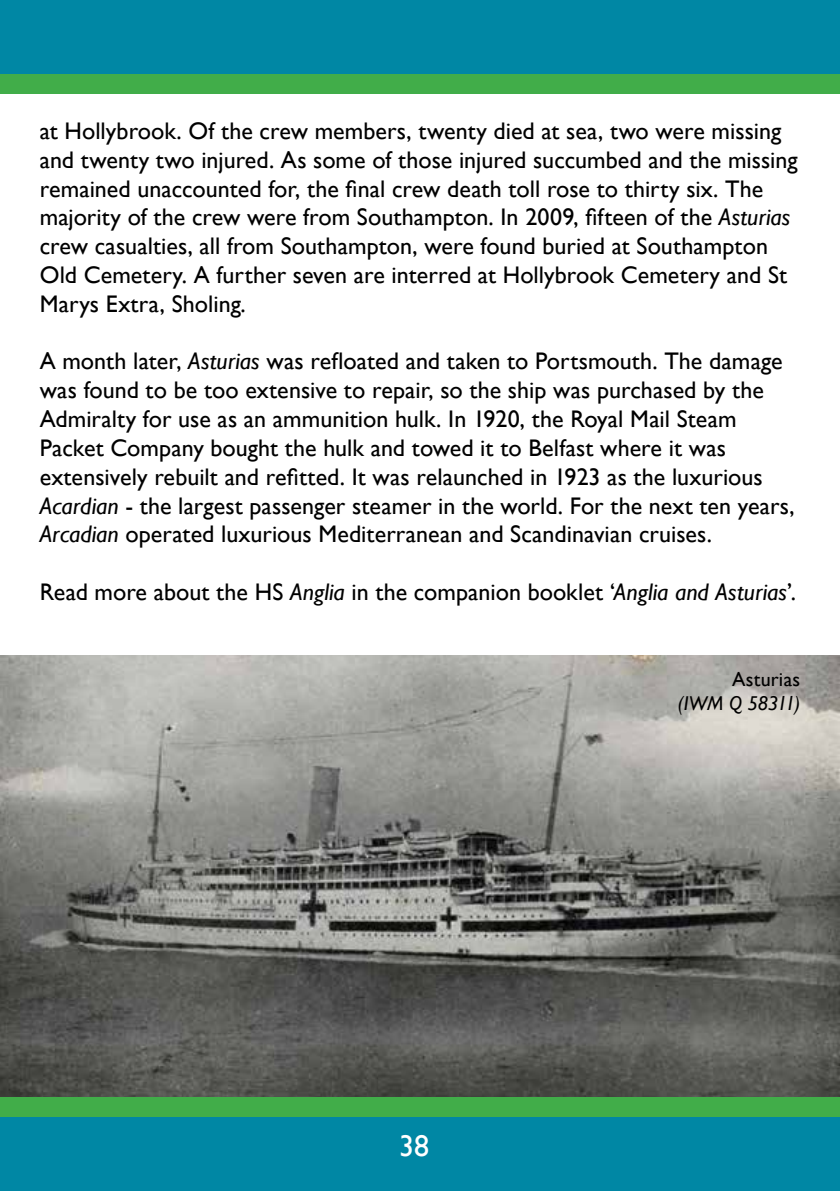
<style>
.page{position:relative;width:840px;height:1191px;background:#fff}
.page>*{position:absolute;margin:0;border:0;box-sizing:border-box;transform-origin:0 0}
.t1{font:30px "Gill Sans";color:#fff}
.t2{font:24px/28.8px "Gill Sans";color:#000}
.t3{font:italic 20px "Gill Sans";letter-spacing:-.015em;color:#000}
.t4{font:20px "Gill Sans";letter-spacing:.015em;color:#000}
.s1{font-style:italic}
</style>
<div class="page">
<img style="left:0;top:655px;width:839px;height:442px">
<div style="left:0;top:1097px;width:839px;height:74px;background:#41ad49"></div>
<div style="left:0;top:1117px;width:839px;height:74px;background:#0087a4"></div>
<div style="left:0;top:20px;width:839px;height:74px;background:#41ad49"></div>
<div style="left:0;top:0;width:839px;height:74px;background:#0087a4"></div>
<p class="t2" style="left:40px;top:117px;width:759px">at Hollybrook. Of the crew members, twenty died at sea, two were missing and twenty two injured. As some of those injured succumbed and the missing remained unaccounted for, the final crew death toll rose to thirty six. The majority of the crew were from Southampton. In 2009, fifteen of the <span class="s1">Asturias </span>crew casualties, all from Southampton, were found buried at Southampton Old Cemetery. A further seven are interred at Hollybrook Cemetery and St Marys Extra, Sholing.</p>
<p class="t2" style="left:40px;top:347px;width:756px">A month later, <span class="s1">Asturias</span> was refloated and taken to Portsmouth. The damage was found to be too extensive to repair, so the ship was purchased by the Admiralty for use as an ammunition hulk. In 1920, the Royal Mail Steam Packet Company bought the hulk and towed it to Belfast where it was extensively rebuilt and refitted. It was relaunched in 1923 as the luxurious <span class="s1">Acardian</span> - the largest passenger steamer in the world. For the next ten years, <span class="s1">Arcadian</span> operated luxurious Mediterranean and Scandinavian cruises.</p>
<p class="t2" style="left:40px;top:578px;width:757px">Read more about the HS <span class="s1">Anglia</span> in the companion booklet ‘<span class="s1">Anglia and Asturias</span>’.</p>
<p class="t1" style="left:399px;top:1128px;width:31px">38</p>
<p class="t4" style="left:731px;top:667px;width:70px">Asturias</p>
<p class="t3" style="left:677px;top:691px;width:124px">(IWM Q 58311)</p>
</div>
